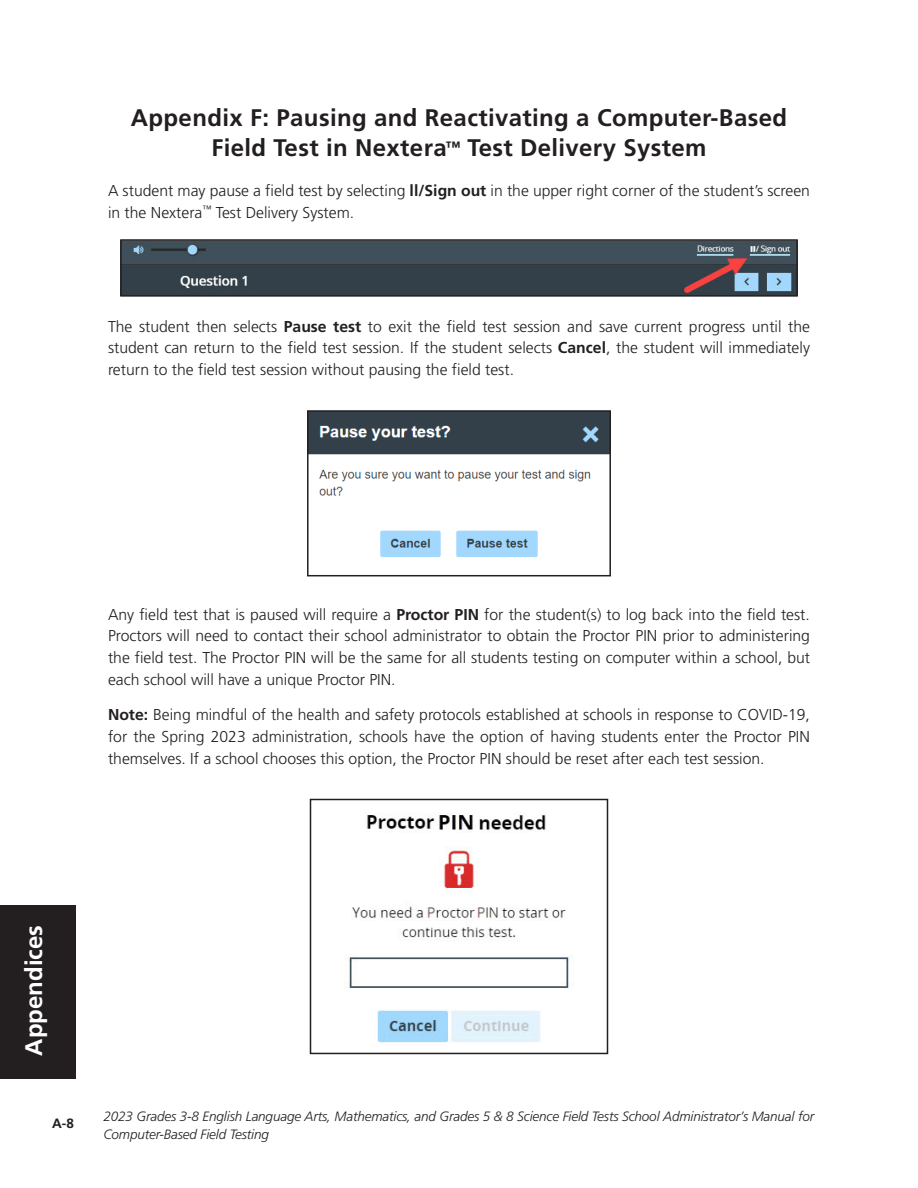
<style>
.page{position:relative;width:918px;height:1188px;background:#fff}
.page>*{position:absolute;margin:0;border:0;box-sizing:border-box;transform-origin:0 0}
.HD1-_Apdx{font:700 24px/30px "Frutiger LT Std";letter-spacing:.015em;color:#231f20;text-align:center}
.t1{font:700 24px "Frutiger LT Std";color:#fff}
.Main_Body_1__B1{font:300 15.75px/21.8px "Frutiger LT Std";color:#231f20;text-align:justify}
.t2{font:italic 300 13.5px/18px "Frutiger LT Std";letter-spacing:-.01em;color:#231f20}
.t3{font:700 13.5px "Frutiger LT Std";color:#231f20}
.s1{font-weight:700}
</style>
<div class="page">
<div style="left:0;top:905px;width:76px;height:173px;background:#231f20"></div>
<img style="left:123px;top:242px;width:672px;height:52px">
<div style="left:120px;top:239px;width:678px;height:58px;border:2px solid #231f20"></div>
<img style="left:310px;top:413px;width:298px;height:144px">
<div style="left:307px;top:410px;width:304px;height:166px;border:2px solid #231f20"></div>
<img style="left:348px;top:813px;width:222px;height:230px">
<div style="left:310px;top:799px;width:298px;height:255px;border:2px solid #231f20"></div>
<h3 class="HD1-_Apdx" style="left:131px;top:103px;width:658px">Appendix F: Pausing and Reactivating a Computer-Based<br>Field Test in Nextera<sup>™</sup> Test Delivery System</h3>
<p class="Main_Body_1__B1" style="left:108px;top:180px;width:704px">A student may pause a field test by selecting <span class="s1">ll/Sign out</span> in the upper right corner of the student’s screen in the Nextera<sup>™</sup> Test Delivery System.</p>
<p class="Main_Body_1__B1" style="left:108px;top:315px;width:704px">The student then selects <span class="s1">Pause test</span> to exit the field test session and save current progress until the student can return to the field test session. If the student selects <span class="s1">Cancel</span>, the student will immediately return to the field test session without pausing the field test.</p>
<p class="Main_Body_1__B1" style="left:108px;top:603px;width:704px">Any field test that is paused will require a <span class="s1">Proctor PIN</span> for the student(s) to log back into the field test.<br>Proctors will need to contact their school administrator to obtain the Proctor PIN prior to administering the field test. The Proctor PIN will be the same for all students testing on computer within a school, but each school will have a unique Proctor PIN.</p>
<p class="Main_Body_1__B1" style="left:108px;top:704px;width:704px"><span class="s1">Note:</span> Being mindful of the health and safety protocols established at schools in response to COVID-19, for the Spring 2023 administration, schools have the option of having students enter the Proctor PIN themselves. If a school chooses this option, the Proctor PIN should be reset after each test session.</p>
<h1 class="t1" style="left:20px;top:1056px;width:132px;rotate:-90deg">Appendices</h1>
<p class="t3" style="left:52px;top:1115px;width:23px">A-8</p>
<p class="t2" style="left:104px;top:1108px;width:712px">2023 Grades 3-8 English Language Arts, Mathematics, and Grades 5 &amp; 8 Science Field Tests School Administrator’s Manual for<br>Computer-Based Field Testing</p>
<p class="t3" style="left:59px;top:1110px;width:9px">8</p>
</div>
